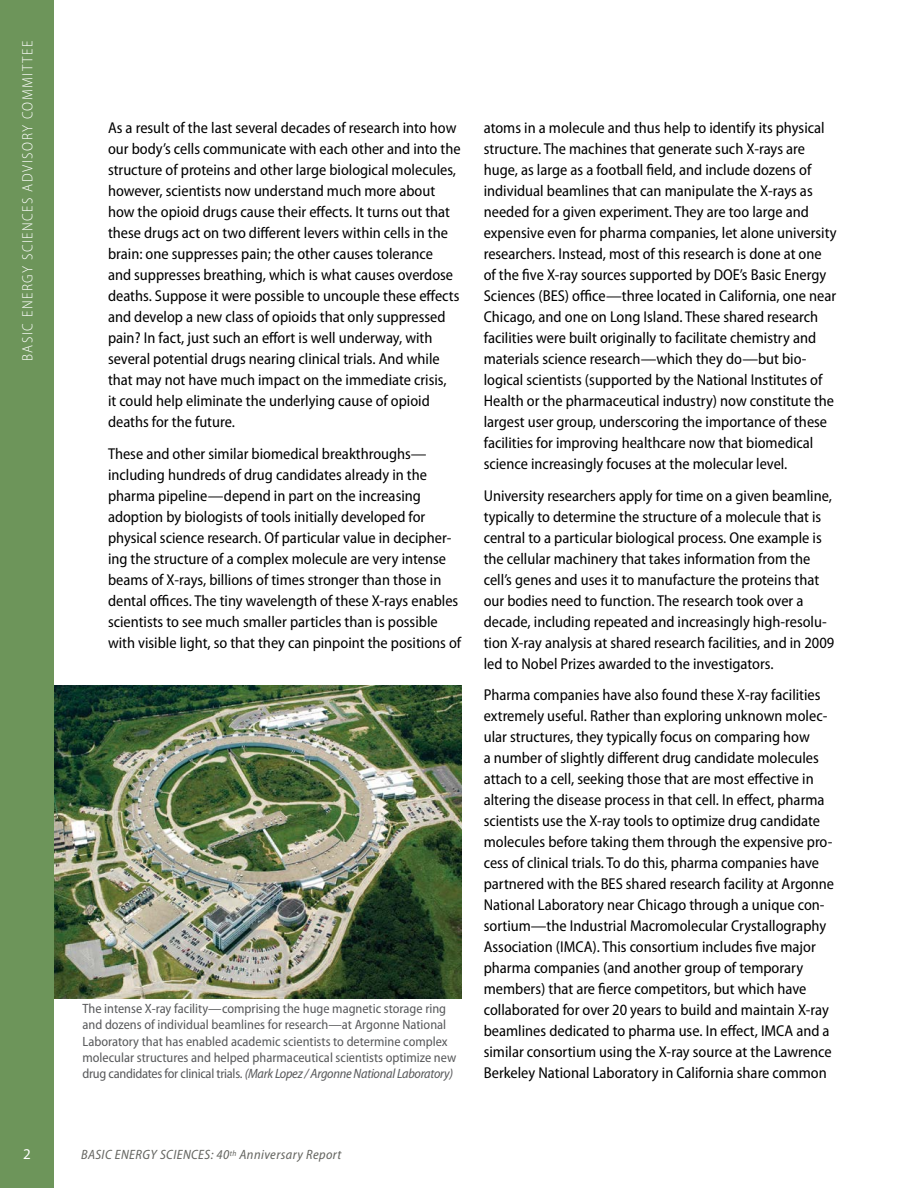
<style>
.page{position:relative;width:918px;height:1188px;background:#fff}
.page>*{position:absolute;margin:0;border:0;box-sizing:border-box;transform-origin:0 0}
.Body_text{font:semi-condensed 15.75px/21px "Myriad Pro";color:#000}
.t1{font:300 semi-condensed 15px "Myriad Pro";letter-spacing:.1em;color:#fff}
.t2{font:15px "Myriad Pro";color:#fff}
.t3{font:semi-condensed 13.5px/16.2px "Myriad Pro";color:#58595b}
.t4{font:italic semi-condensed 13.5px "Myriad Pro";letter-spacing:.03em;color:#646560}
.s1{font-style:italic}
</style>
<div class="page">
<div style="left:0;top:0;width:54px;height:1188px;background:#6d955a"></div>
<img style="left:54px;top:686px;width:407px;height:312px">
<p class="t1" style="left:20px;top:361px;width:322px;rotate:-90deg">BASIC ENERGY SCIENCES ADVISORY COMMITTEE</p>
<p class="t2" style="left:23px;top:1144px;width:9px">2</p>
<p class="Body_text" style="left:108px;top:118px;width:354px">As a result of the last several decades of research into how our body’s cells communicate with each other and into the structure of proteins and other large biological molecules, however, scientists now understand much more about how the opioid drugs cause their effects. It turns out that these drugs act on two different levers within cells in the brain: one suppresses pain; the other causes tolerance<br>and suppresses breathing, which is what causes overdose deaths. Suppose it were possible to uncouple these effects and develop a new class of opioids that only suppressed pain? In fact, just such an effort is well underway, with several potential drugs nearing clinical trials. And while that may not have much impact on the immediate crisis,<br>it could help eliminate the underlying cause of opioid deaths for the future.</p>
<p class="Body_text" style="left:108px;top:443px;width:355px">These and other similar biomedical breakthroughs— including hundreds of drug candidates already in the pharma pipeline—depend in part on the increasing adoption by biologists of tools initially developed for physical science research. Of particular value in decipher&shy;ing the structure of a complex molecule are very intense beams of X-rays, billions of times stronger than those in dental offices. The tiny wavelength of these X-rays enables scientists to see much smaller particles than is possible with visible light, so that they can pinpoint the positions of</p>
<p class="t3" style="left:82px;top:1001px;width:375px">The intense X-ray facility—comprising the huge magnetic storage ring and dozens of individual beamlines for research—at Argonne National Laboratory that has enabled academic scientists to determine complex molecular structures and helped pharmaceutical scientists optimize new drug candidates for clinical trials. <span class="s1">(Mark Lopez / Argonne National Laboratory)</span></p>
<p class="Body_text" style="left:484px;top:118px;width:354px">atoms in a molecule and thus help to identify its physical structure. The machines that generate such X-rays are huge, as large as a football field, and include dozens of individual beamlines that can manipulate the X-rays as needed for a given experiment. They are too large and expensive even for pharma companies, let alone university researchers. Instead, most of this research is done at one of the five X-ray sources supported by DOE’s Basic Energy Sciences (BES) office—three located in California, one near Chicago, and one on Long Island. These shared research facilities were built originally to facilitate chemistry and materials science research—which they do—but bio&shy;logical scientists (supported by the National Institutes of Health or the pharmaceutical industry) now constitute the largest user group, underscoring the importance of these facilities for improving healthcare now that biomedical science increasingly focuses at the molecular level.</p>
<p class="Body_text" style="left:484px;top:485px;width:352px">University researchers apply for time on a given beamline, typically to determine the structure of a molecule that is central to a particular biological process. One example is the cellular machinery that takes information from the cell’s genes and uses it to manufacture the proteins that our bodies need to function. The research took over a decade, including repeated and increasingly high-resolu&shy;tion X-ray analysis at shared research facilities, and in 2009 led to Nobel Prizes awarded to the investigators.</p>
<p class="Body_text" style="left:484px;top:685px;width:352px">Pharma companies have also found these X-ray facilities extremely useful. Rather than exploring unknown molec&shy;ular structures, they typically focus on comparing how<br>a number of slightly different drug candidate molecules attach to a cell, seeking those that are most effective in altering the disease process in that cell. In effect, pharma scientists use the X-ray tools to optimize drug candidate molecules before taking them through the expensive pro&shy;cess of clinical trials. To do this, pharma companies have partnered with the BES shared research facility at Argonne National Laboratory near Chicago through a unique con&shy;sortium—the Industrial Macromolecular Crystallography Association (IMCA). This consortium includes five major pharma companies (and another group of temporary members) that are fierce competitors, but which have collaborated for over 20 years to build and maintain X-ray beamlines dedicated to pharma use. In effect, IMCA and a similar consortium using the X-ray source at the Lawrence Berkeley National Laboratory in California share common</p>
<p class="t4" style="left:81px;top:1147px;width:262px">BASIC ENERGY SCIENCES: 40<sup>th</sup> Anniversary Report</p>
</div>
